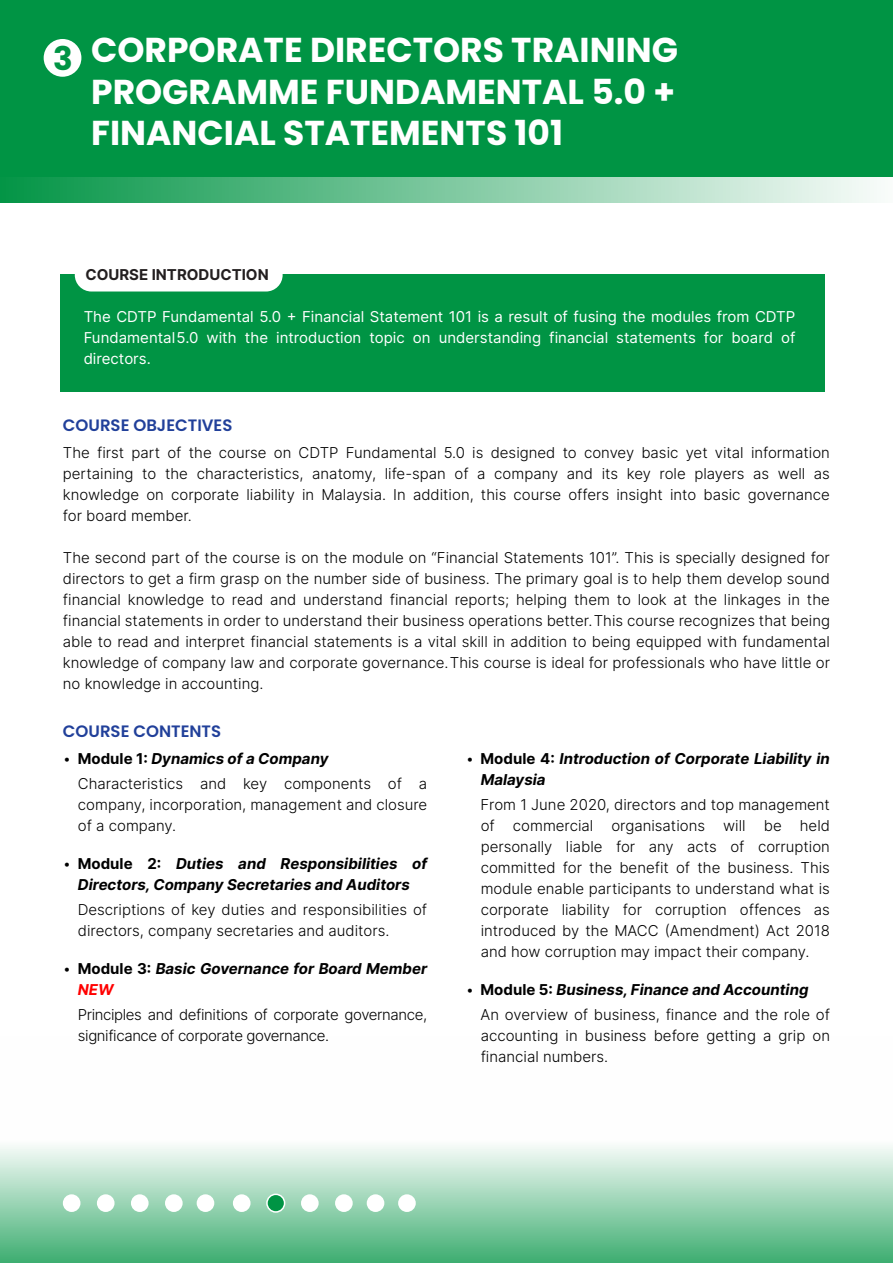
<style>
.page{position:relative;width:893px;height:1263px;background:#fff}
.page>*{position:absolute;margin:0;border:0;box-sizing:border-box;transform-origin:0 0}
.t1{font:700 34.5px/41.4px "Poppins";color:#fff;text-align:justify}
.t2{font:700 32.55px "Poppins";color:#009444}
.t3{font:600 16.5px "Poppins";color:#21409a}
.t4{font:300 15px/21px "Inter";color:#000;text-align:justify}
.t5{font:15px/21px "Inter V";color:#000}
.t6{font:15px/21px "Inter";color:#fff;text-align:justify}
.t7{font:300 15px/21px "Inter";letter-spacing:-.025em;color:#000}
.t8{font:700 15px "Inter";color:#231f20}
.s1{font-family:"Inter";font-weight:300}
.s2{font-family:"Inter";font-weight:700}
.s3{color:#f00}
</style>
<div class="page">
<svg style="left:0;top:1146px;width:893px;height:117px;background:#98d3b3"></svg>
<div style="left:0;top:85px;width:893px;height:117px;background:linear-gradient(to right,#039546,#f9fcfa)"></div>
<div style="left:0;top:0;width:893px;height:176px;background:#009444"></div>
<div style="left:63px;top:1194px;width:17px;height:18px;background:#fff;border-radius:50%"></div>
<div style="left:97px;top:1194px;width:18px;height:18px;background:#fff;border-radius:50%"></div>
<div style="left:131px;top:1194px;width:18px;height:18px;background:#fff;border-radius:50%"></div>
<div style="left:165px;top:1194px;width:18px;height:18px;background:#fff;border-radius:50%"></div>
<div style="left:197px;top:1194px;width:17px;height:18px;background:#fff;border-radius:50%"></div>
<div style="left:233px;top:1194px;width:18px;height:18px;background:#fff;border-radius:50%"></div>
<div style="left:267px;top:1194px;width:18px;height:18px;background:#009444;border-radius:50%"></div>
<div style="left:266px;top:1193px;width:19px;height:20px;border:2px solid #fff;border-radius:50%"></div>
<div style="left:301px;top:1194px;width:18px;height:18px;background:#fff;border-radius:50%"></div>
<div style="left:335px;top:1194px;width:18px;height:18px;background:#fff;border-radius:50%"></div>
<div style="left:367px;top:1194px;width:17px;height:18px;background:#fff;border-radius:50%"></div>
<div style="left:398px;top:1194px;width:18px;height:18px;background:#fff;border-radius:50%"></div>
<div style="left:44px;top:39px;width:37px;height:38px;background:#fff;border-radius:50%"></div>
<div style="left:60px;top:275px;width:764px;height:117px;background:#009444"></div>
<div style="left:75px;top:258px;width:208px;height:33px;background:#fff;border-radius:17px"></div>
<h2 class="t2" style="left:53px;top:39px;width:21px">3</h2>
<h1 class="t1" style="left:91px;top:30px;width:588px">CORPORATE DIRECTORS TRAINING PROGRAMME FUNDAMENTAL 5.0 + FINANCIAL STATEMENTS 101</h1>
<p class="t8" style="left:85px;top:263px;width:185px">COURSE INTRODUCTION</p>
<p class="t6" style="left:84px;top:306px;width:713px">The CDTP Fundamental 5.0 + Financial Statement 101 is a result of fusing the modules from CDTP Fundamental 5.0 with the introduction topic on understanding financial statements for board of directors.</p>
<p class="t3" style="left:63px;top:416px;width:171px">COURSE OBJECTIVES</p>
<p class="t4" style="left:63px;top:441px;width:769px">The first part of the course on CDTP Fundamental 5.0 is designed to convey basic yet vital information pertaining to the characteristics, anatomy, life-span of a company and its key role players as well as knowledge on corporate liability in Malaysia. In addition, this course offers insight into basic governance for board member.</p>
<p class="t4" style="left:63px;top:546px;width:769px">The second part of the course is on the module on “Financial Statements 101”. This is specially designed for directors to get a firm grasp on the number side of business. The primary goal is to help them develop sound financial knowledge to read and understand financial reports; helping them to look at the linkages in the financial statements in order to understand their business operations better. This course recognizes that being able to read and interpret financial statements is a vital skill in addition to being equipped with fundamental knowledge of company law and corporate governance. This course is ideal for professionals who have little or no knowledge in accounting.</p>
<p class="t3" style="left:63px;top:721px;width:160px">COURSE CONTENTS</p>
<p class="t5" style="left:63px;top:747px;width:267px"><span class="s1">•</span> <span class="s2">Module 1:</span> Dynamics of a Company</p>
<p class="t4" style="left:78px;top:773px;width:351px">Characteristics and key components of a company, incorporation, management and closure of a company.</p>
<p class="t5" style="left:63px;top:852px;width:366px;text-align:center"><span class="s1">•</span> <span class="s2">Module 2:</span> Duties and Responsibilities of<br>Directors, Company Secretaries and Auditors</p>
<p class="t4" style="left:78px;top:899px;width:351px">Descriptions of key duties and responsibilities of directors, company secretaries and auditors.</p>
<p class="t5" style="left:78px;top:957px;width:351px;text-indent:-15px"><span class="s1">•</span> <span class="s2">Module 3:</span> Basic Governance for Board Member<br><span class="s3">NEW</span></p>
<p class="t7" style="left:78px;top:1004px;width:351px">Principles and definitions of corporate governance, significance of corporate governance.</p>
<p class="t5" style="left:481px;top:747px;width:351px;text-indent:-15px"><span class="s1">•</span> <span class="s2">Module 4:</span> Introduction of Corporate Liability in<br>Malaysia</p>
<p class="t4" style="left:481px;top:794px;width:351px">From 1 June 2020, directors and top management of commercial organisations will be held personally liable for any acts of corruption committed for the benefit of the business. This module enable participants to understand what is corporate liability for corruption offences as introduced by the MACC (Amendment) Act 2018 and how corruption may impact their company.</p>
<p class="t5" style="left:466px;top:978px;width:344px"><span class="s1">•</span> <span class="s2">Module 5:</span> Business, Finance and Accounting</p>
<p class="t4" style="left:481px;top:1004px;width:351px">An overview of business, finance and the role of accounting in business before getting a grip on financial numbers.</p>
</div>
